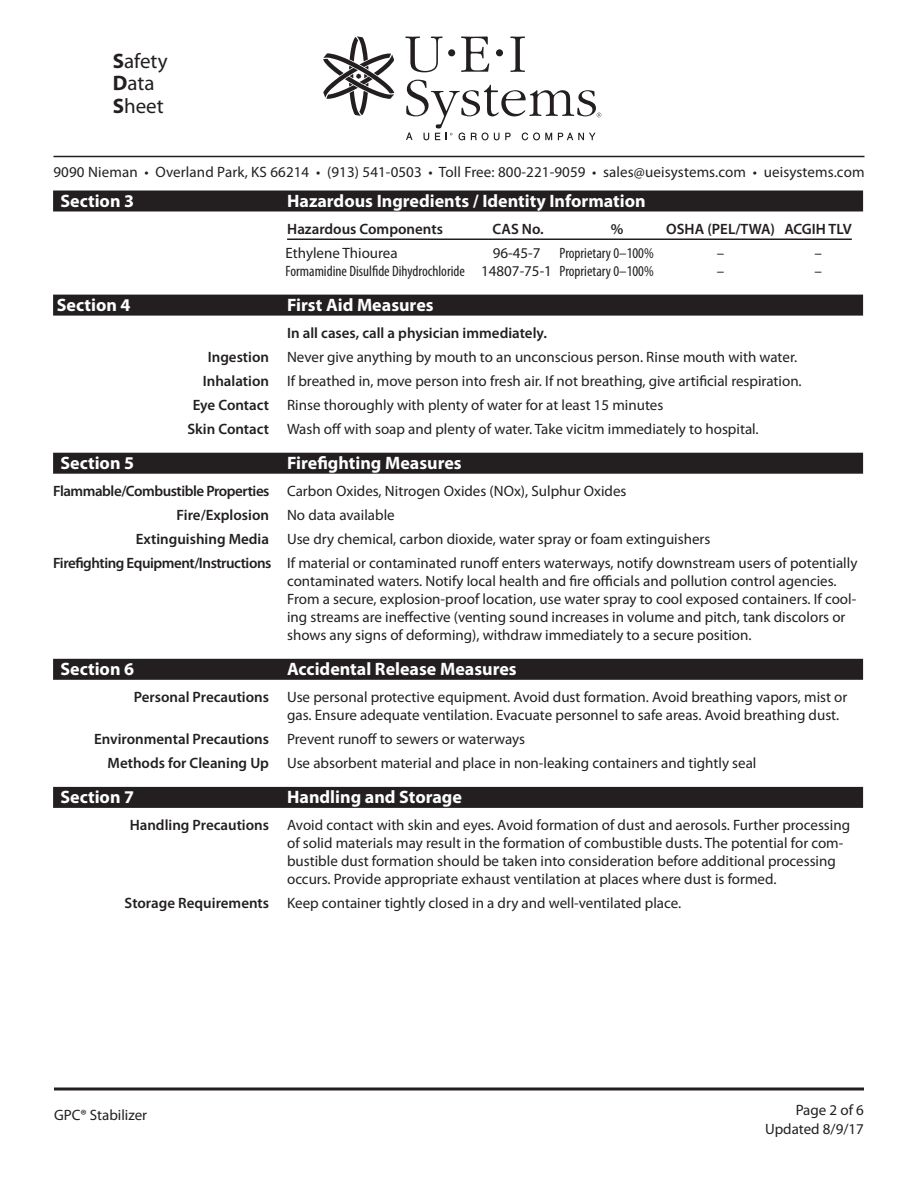
<style>
.page{position:relative;width:918px;height:1188px;background:#fff}
.page>*{position:absolute;margin:0;border:0;box-sizing:border-box;transform-origin:0 0}
.t1{font:21px/22.5px "Myriad Pro";color:#231f20}
.White_Header_Black_R{font:700 18px "Myriad Pro";color:#fff}
.t2{font:15px/18px "Myriad Pro";color:#231f20}
.t3{font:600 15px "Myriad Pro";color:#231f20}
.t4{font:condensed 15px "Myriad Pro";color:#231f20}
.s1{font-weight:700}
.s2{font-stretch:normal}
.s3{font-weight:600}
</style>
<div class="page">
<hr style="left:54px;top:1087px;width:810px;height:3px;background:#231f20">
<svg style="left:323px;top:36px;width:71px;height:80px"></svg>
<div style="left:448px;top:49px;width:7px;height:7px;background:#231f20;border-radius:50%"></div>
<div style="left:496px;top:49px;width:7px;height:7px;background:#231f20;border-radius:50%"></div>
<svg style="left:405px;top:37px;width:38px;height:35px"></svg>
<svg style="left:461px;top:37px;width:28px;height:35px"></svg>
<svg style="left:510px;top:37px;width:15px;height:35px"></svg>
<svg style="left:406px;top:80px;width:195px;height:60px"></svg>
<hr style="left:54px;top:156px;width:810px;height:1px;background:#231f20">
<div style="left:53px;top:190px;width:810px;height:22px;background:#231f20"></div>
<hr style="left:287px;top:238px;width:565px;height:2px;background:#231f20">
<div style="left:53px;top:295px;width:810px;height:21px;background:#231f20"></div>
<div style="left:53px;top:453px;width:810px;height:21px;background:#231f20"></div>
<div style="left:53px;top:659px;width:810px;height:21px;background:#231f20"></div>
<div style="left:53px;top:787px;width:810px;height:21px;background:#231f20"></div>
<h1 class="t1" style="left:113px;top:49px;width:56px"><span class="s1">S</span>afety<br><span class="s1">D</span>ata<br><span class="s1">S</span>heet</h1>
<p class="t2" style="left:53px;top:162px;width:813px">9090 Nieman • Overland Park, KS 66214 • (913) 541-0503 • Toll Free: 800-221-9059 • sales@ueisystems.com • ueisystems.com</p>
<p class="White_Header_Black_R" style="left:60px;top:189px;width:75px">Section 3</p>
<p class="White_Header_Black_R" style="left:287px;top:189px;width:360px">Hazardous Ingredients / Identity Information</p>
<p class="t3" style="left:287px;top:219px;width:157px">Hazardous Components</p>
<p class="t3" style="left:493px;top:219px;width:53px">CAS No.</p>
<p class="t3" style="left:611px;top:219px;width:14px">%</p>
<p class="t3" style="left:666px;top:219px;width:187px">OSHA (PEL/TWA) ACGIH TLV</p>
<p class="t2" style="left:286px;top:244px;width:114px">Ethylene Thiourea</p>
<p class="t2" style="left:493px;top:244px;width:49px">96-45-7</p>
<p class="t4" style="left:559px;top:244px;width:96px">Proprietary 0–100%</p>
<p class="t2" style="left:717px;top:244px;width:9px">–</p>
<p class="t2" style="left:814px;top:244px;width:9px">–</p>
<p class="t4" style="left:286px;top:262px;width:370px">Formamidine Disulfide Dihydrochloride <span class="s2">14807-75-1</span> Proprietary 0–100%</p>
<p class="t2" style="left:717px;top:262px;width:9px">–</p>
<p class="t2" style="left:814px;top:262px;width:9px">–</p>
<p class="White_Header_Black_R" style="left:57px;top:293px;width:75px">Section 4</p>
<p class="White_Header_Black_R" style="left:287px;top:293px;width:148px">First Aid Measures</p>
<p class="t3" style="left:287px;top:324px;width:261px">In all cases, call a physician immediately.</p>
<p class="t2" style="left:208px;top:348px;width:591px"><span class="s3">Ingestion</span> Never give anything by mouth to an unconscious person. Rinse mouth with water.</p>
<p class="t2" style="left:203px;top:372px;width:601px"><span class="s3">Inhalation</span> If breathed in, move person into fresh air. If not breathing, give artificial respiration.</p>
<p class="t2" style="left:193px;top:396px;width:472px"><span class="s3">Eye Contact</span> Rinse thoroughly with plenty of water for at least 15 minutes</p>
<p class="t2" style="left:187px;top:420px;width:573px"><span class="s3">Skin Contact</span> Wash off with soap and plenty of water. Take vicitm immediately to hospital.</p>
<p class="White_Header_Black_R" style="left:60px;top:451px;width:75px">Section 5</p>
<p class="White_Header_Black_R" style="left:287px;top:451px;width:176px">Firefighting Measures</p>
<p class="t2" style="left:53px;top:482px;width:575px"><span class="s3">Flammable/Combustible Properties</span> Carbon Oxides, Nitrogen Oxides (NOx), Sulphur Oxides</p>
<p class="t2" style="left:177px;top:506px;width:220px"><span class="s3">Fire/Explosion</span> No data available</p>
<p class="t2" style="left:136px;top:530px;width:576px"><span class="s3">Extinguishing Media</span> Use dry chemical, carbon dioxide, water spray or foam extinguishers</p>
<p class="t2" style="left:287px;top:554px;width:572px;text-indent:-234px"><span class="s3">Firefighting Equipment/Instructions</span> If material or contaminated runoff enters waterways, notify downstream users of potentially contaminated waters. Notify local health and fire officials and pollution control agencies.<br>From a secure, explosion-proof location, use water spray to cool exposed containers. If cool&shy;ing streams are ineffective (venting sound increases in volume and pitch, tank discolors or shows any signs of deforming), withdraw immediately to a secure position.</p>
<p class="White_Header_Black_R" style="left:60px;top:657px;width:75px">Section 6</p>
<p class="White_Header_Black_R" style="left:287px;top:657px;width:231px">Accidental Release Measures</p>
<p class="t2" style="left:287px;top:688px;width:562px;text-indent:-153px"><span class="s3">Personal Precautions</span> Use personal protective equipment. Avoid dust formation. Avoid breathing vapors, mist or gas. Ensure adequate ventilation. Evacuate personnel to safe areas. Avoid breathing dust.</p>
<p class="t2" style="left:94px;top:730px;width:432px"><span class="s3">Environmental Precautions</span> Prevent runoff to sewers or waterways</p>
<p class="t2" style="left:108px;top:754px;width:650px"><span class="s3">Methods for Cleaning Up</span> Use absorbent material and place in non-leaking containers and tightly seal</p>
<p class="White_Header_Black_R" style="left:60px;top:786px;width:75px">Section 7</p>
<p class="White_Header_Black_R" style="left:287px;top:786px;width:176px">Handling and Storage</p>
<p class="t2" style="left:287px;top:816px;width:565px;text-indent:-157px"><span class="s3">Handling Precautions</span> Avoid contact with skin and eyes. Avoid formation of dust and aerosols. Further processing of solid materials may result in the formation of combustible dusts. The potential for com&shy;bustible dust formation should be taken into consideration before additional processing occurs. Provide appropriate exhaust ventilation at places where dust is formed.</p>
<p class="t2" style="left:125px;top:894px;width:558px"><span class="s3">Storage Requirements</span> Keep container tightly closed in a dry and well-ventilated place.</p>
<p class="t2" style="left:54px;top:1106px;width:95px">GPC® Stabilizer</p>
<p class="t2" style="left:765px;top:1099px;width:100px;line-height:19.5px;text-align:right">Page 2 of 6<br>Updated 8/9/17</p>
</div>
